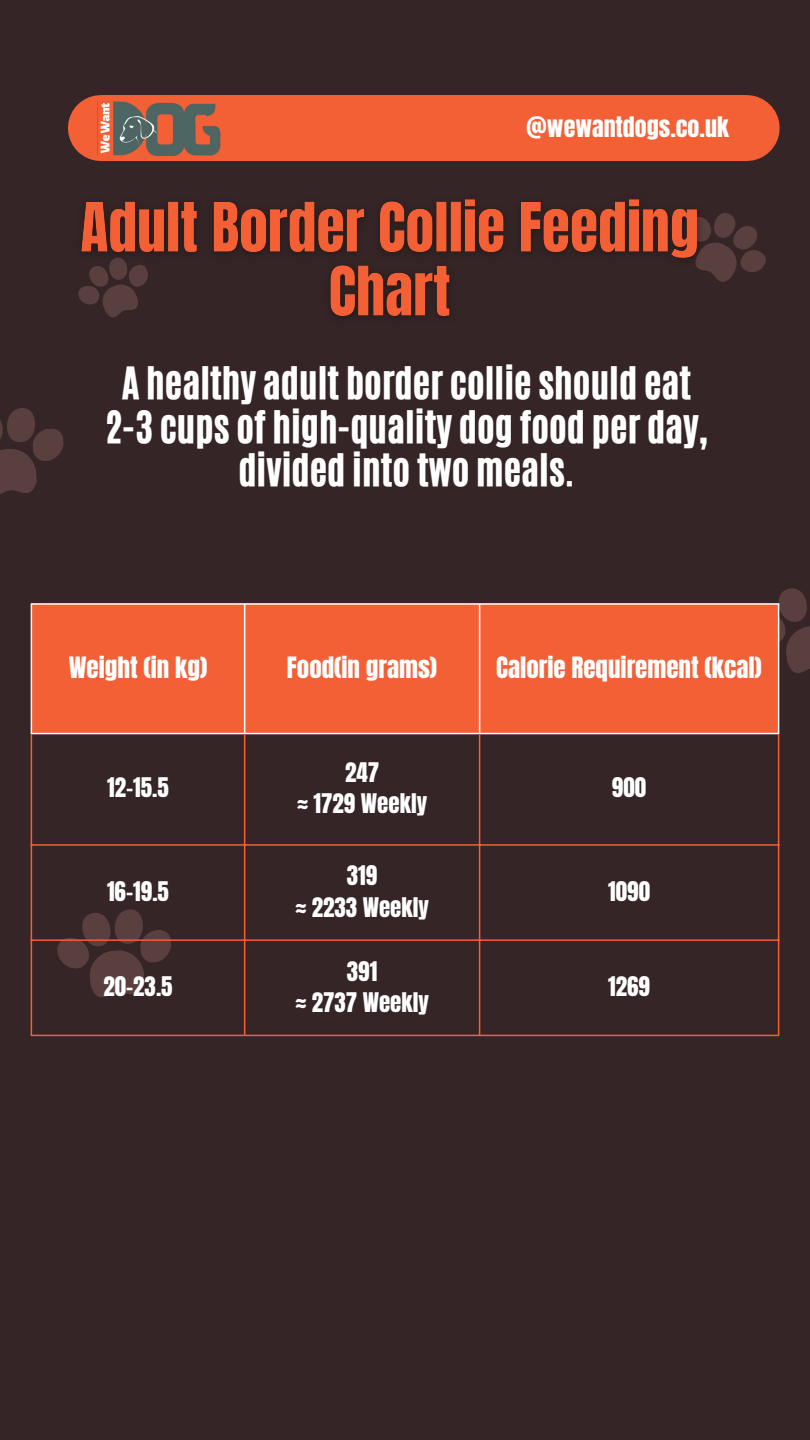
<style>
.page{position:relative;width:810px;height:1440px;background:#362526}
.page>*{position:absolute;margin:0;border:0;box-sizing:border-box;transform-origin:0 0}
.t1{font:37.4px/43.5px "CA Generated";color:#fff;text-align:center}
.t2{font:25px "Anton";color:#fff}
.t3{font:24px "Anton";color:#fff}
.t4{font:23px/31.5px "Anton";color:#fff;text-align:center}
</style>
<div class="page">
<svg style="left:713px;top:213px;width:53px;height:69px"></svg>
<img style="left:78px;top:199px;width:635px;height:119px">
<svg style="left:778px;top:588px;width:32px;height:86px"></svg>
<svg style="left:57px;top:909px;width:114px;height:88px"></svg>
<div style="left:32px;top:605px;width:746px;height:128px;background:#f46036"></div>
<hr style="left:31px;top:605px;width:1px;height:128px;background:#fff">
<hr style="left:244px;top:605px;width:1px;height:128px;background:#fff">
<hr style="left:479px;top:605px;width:1px;height:128px;background:#fff">
<hr style="left:778px;top:605px;width:1px;height:128px;background:#fff">
<hr style="left:31px;top:603px;width:748px;height:2px;background:#fff">
<hr style="left:31px;top:733px;width:748px;height:1px;background:#fff">
<hr style="left:31px;top:734px;width:1px;height:301px;background:#f46036">
<hr style="left:244px;top:734px;width:1px;height:301px;background:#f46036">
<hr style="left:479px;top:734px;width:1px;height:301px;background:#f46036">
<hr style="left:778px;top:734px;width:1px;height:301px;background:#f46036">
<hr style="left:31px;top:844px;width:748px;height:2px;background:#f46036">
<hr style="left:31px;top:939px;width:748px;height:2px;background:#f46036">
<hr style="left:31px;top:1035px;width:748px;height:1px;background:#f46036">
<svg style="left:0;top:408px;width:64px;height:86px"></svg>
<div style="left:101px;top:95px;width:646px;height:66px;background:#f46036"></div>
<img style="left:93px;top:101px;width:128px;height:54px">
<p class="t3" style="left:526px;top:110px;width:204px">@wewantdogs.co.uk</p>
<p class="t1" style="left:105px;top:362px;width:604px">A healthy adult border collie should eat<br>2-3 cups of high-quality dog food per day, divided into two meals.</p>
<p class="t2" style="left:69px;top:650px;width:140px">Weight (in kg)</p>
<p class="t2" style="left:287px;top:650px;width:152px">Food(in grams)</p>
<p class="t2" style="left:496px;top:650px;width:267px">Calorie Requirement (kcal)</p>
<p class="t4" style="left:107px;top:772px;width:63px">12-15.5</p>
<p class="t4" style="left:297px;top:757px;width:132px">247<br>≈ 1729 Weekly</p>
<p class="t4" style="left:612px;top:772px;width:36px">900</p>
<p class="t4" style="left:107px;top:876px;width:63px">16-19.5</p>
<p class="t4" style="left:295px;top:860px;width:135px">319<br>≈ 2233 Weekly</p>
<p class="t4" style="left:608px;top:876px;width:43px">1090</p>
<p class="t4" style="left:103px;top:971px;width:71px">20-23.5</p>
<p class="t4" style="left:295px;top:956px;width:135px">391<br>≈ 2737 Weekly</p>
<p class="t4" style="left:608px;top:971px;width:43px">1269</p>
</div>
